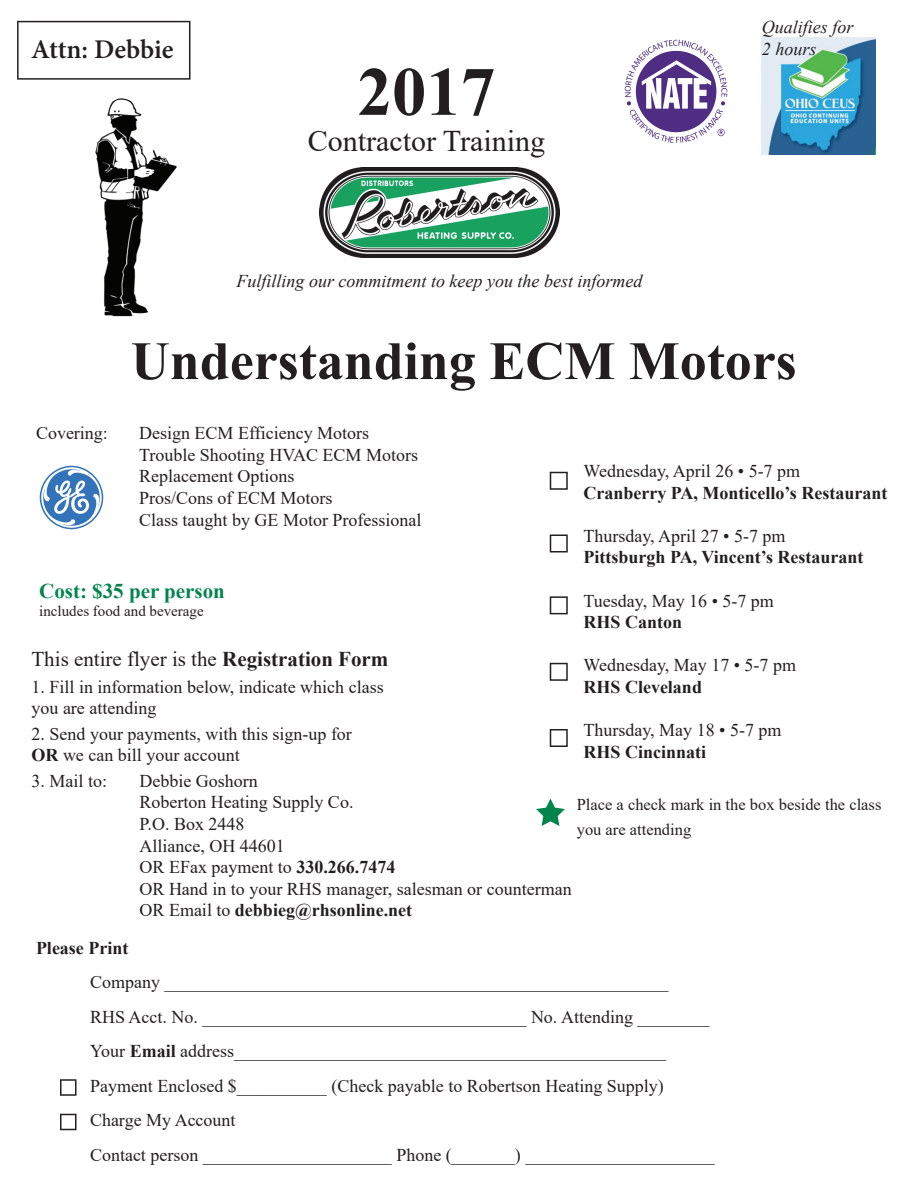
<style>
.page{position:relative;width:918px;height:1188px;background:#fff}
.page>*{position:absolute;margin:0;border:0;box-sizing:border-box;transform-origin:0 0}
.t1{font:700 69px "Times New Roman";color:#231f20}
.t2{font:700 54px "Times New Roman";color:#231f20}
.t3{font:30px "Times New Roman";color:#231f20}
.t4{font:600 27px "Minion Pro";letter-spacing:-.005em;color:#231f20}
.t5{font:21px "Times New Roman";color:#231f20}
.t6{font:700 21px "Times New Roman";color:#02854d}
.t7{font:18px/21.6px "Times New Roman";color:#231f20}
.t8{font:700 18px "Times New Roman";color:#231f20}
.t9{font:italic 18px/21.6px "Times New Roman";color:#231f20}
.t10{font:16.5px/25.5px "Times New Roman";color:#231f20}
.t11{font:15px "Times New Roman";color:#231f20}
.s1{font-weight:700}
</style>
<div class="page">
<svg style="left:17px;top:21px;width:173px;height:59px"></svg>
<img style="left:319px;top:168px;width:241px;height:89px">
<img style="left:95px;top:98px;width:82px;height:219px">
<img style="left:762px;top:38px;width:114px;height:116px">
<img style="left:39px;top:465px;width:64px;height:65px">
<img style="left:624px;top:39px;width:104px;height:104px">
<svg style="left:60px;top:1114px;width:16px;height:16px"></svg>
<svg style="left:60px;top:1079px;width:16px;height:17px"></svg>
<svg style="left:550px;top:472px;width:18px;height:18px"></svg>
<svg style="left:550px;top:535px;width:18px;height:18px"></svg>
<svg style="left:550px;top:596px;width:18px;height:18px"></svg>
<svg style="left:550px;top:663px;width:18px;height:18px"></svg>
<svg style="left:550px;top:729px;width:18px;height:18px"></svg>
<svg style="left:536px;top:799px;width:29px;height:27px"></svg>
<h3 class="t4" style="left:31px;top:31px;width:144px">Attn: Debbie</h3>
<h1 class="t1" style="left:357px;top:42px;width:139px">2017</h1>
<h3 class="t3" style="left:308px;top:120px;width:239px">Contractor Training</h3>
<p class="t9" style="left:237px;top:270px;width:407px">Fulfilling our commitment to keep you the best informed</p>
<p class="t9" style="left:762px;top:16px;width:93px">Qualifies for<br>2 hours</p>
<h2 class="t2" style="left:131px;top:322px;width:667px">Understanding ECM Motors</h2>
<p class="t7" style="left:36px;top:422px;width:73px">Covering:</p>
<p class="t7" style="left:139px;top:422px;width:284px">Design ECM Efficiency Motors<br>Trouble Shooting HVAC ECM Motors<br>Replacement Options<br>Pros/Cons of ECM Motors<br>Class taught by GE Motor Professional</p>
<p class="t7" style="left:584px;top:460px;width:218px">Wednesday, April 26 • 5-7 pm</p>
<p class="t8" style="left:584px;top:480px;width:305px">Cranberry PA, Monticello’s Restaurant</p>
<p class="t7" style="left:584px;top:524px;width:204px">Thursday, April 27 • 5-7 pm</p>
<p class="t8" style="left:584px;top:544px;width:281px">Pittsburgh PA, Vincent’s Restaurant</p>
<p class="t7" style="left:584px;top:589px;width:192px">Tuesday, May 16 • 5-7 pm</p>
<p class="t8" style="left:584px;top:609px;width:100px">RHS Canton</p>
<p class="t7" style="left:584px;top:654px;width:214px">Wednesday, May 17 • 5-7 pm</p>
<p class="t8" style="left:584px;top:674px;width:120px">RHS Cleveland</p>
<p class="t7" style="left:584px;top:719px;width:200px">Thursday, May 18 • 5-7 pm</p>
<p class="t8" style="left:584px;top:739px;width:124px">RHS Cincinnati</p>
<p class="t6" style="left:39px;top:576px;width:187px">Cost: $35 per person</p>
<p class="t11" style="left:39px;top:600px;width:166px">includes food and beverage</p>
<p class="t5" style="left:32px;top:644px;width:358px">This entire flyer is the <span class="s1">Registration Form</span></p>
<p class="t7" style="left:32px;top:675px;width:354px">1. Fill in information below, indicate which class you are attending</p>
<p class="t7" style="left:32px;top:722px;width:322px">2. Send your payments, with this sign-up for<br><span class="s1">OR</span> we can bill your account</p>
<p class="t7" style="left:32px;top:769px;width:77px">3. Mail to:</p>
<p class="t7" style="left:140px;top:769px;width:434px">Debbie Goshorn<br>Roberton Heating Supply Co.<br>P.O. Box 2448<br>Alliance, OH 44601<br>OR EFax payment to <span class="s1">330.266.7474<br></span>OR Hand in to your RHS manager, salesman or counterman<br>OR Email to <span class="s1">debbieg@rhsonline.net</span></p>
<p class="t8" style="left:36px;top:935px;width:94px">Please Print</p>
<p class="t7" style="left:90px;top:965px;width:626px;line-height:34.5px">Company ________________________________________________________<br>RHS Acct. No. ____________________________________ No. Attending ________ Your <span class="s1">Email</span> address________________________________________________ Payment Enclosed $__________ (Check payable to Robertson Heating Supply)<br>Charge My Account<br>Contact person _____________________ Phone (_______) _____________________</p>
<p class="t10" style="left:577px;top:791px;width:306px">Place a check mark in the box beside the class you are attending</p>
</div>
